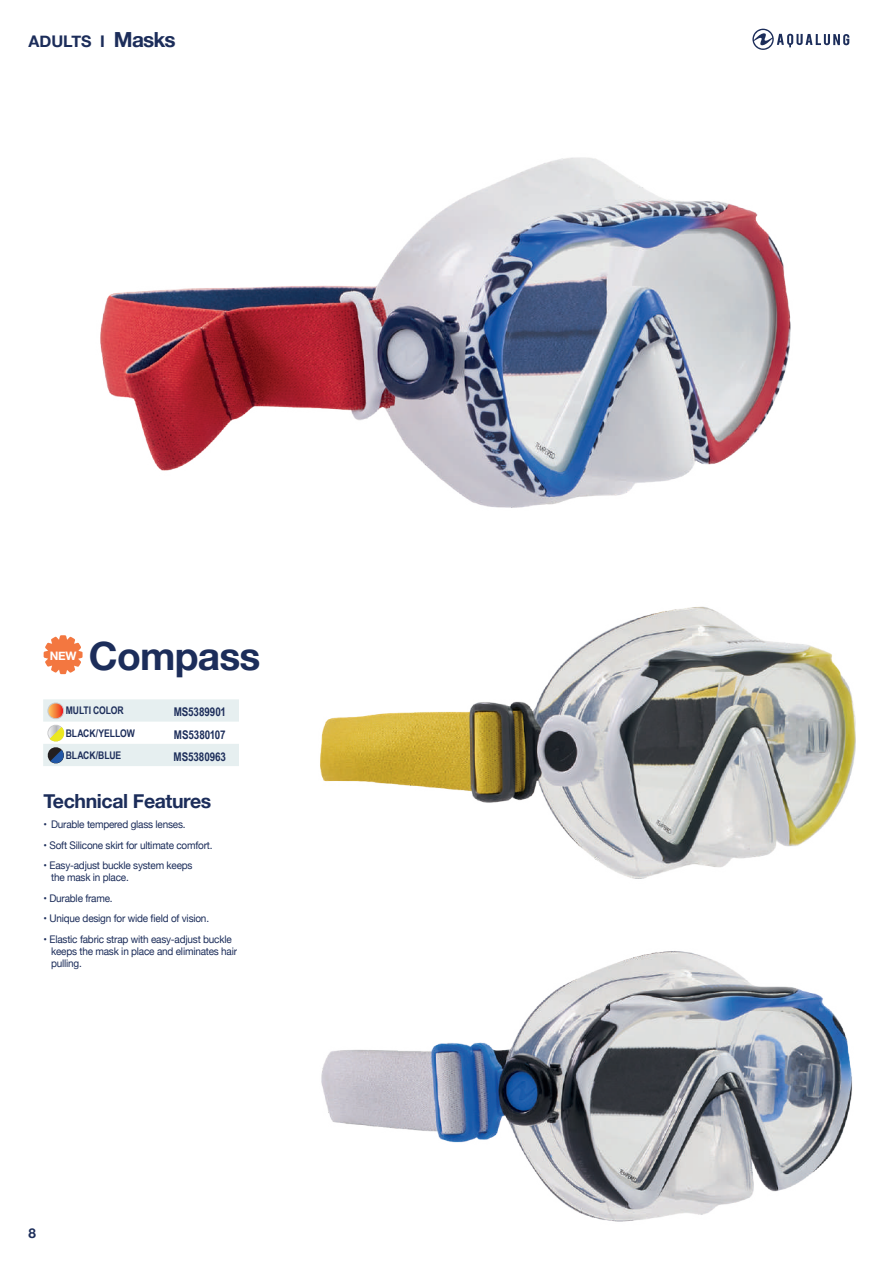
<style>
.page{position:relative;width:893px;height:1263px;background:#fff}
.page>*{position:absolute;margin:0;border:0;box-sizing:border-box;transform-origin:0 0}
.t1{font:700 39px "Helvetica Neue";letter-spacing:-.02em;color:#1c2d5a}
.t2{font:700 19.5px "Helvetica Neue";letter-spacing:-.02em;color:#1c2d5a}
.t3{font:700 16.05px "Helvetica Neue";color:#1c2d5a}
.t4{font:700 13.5px "Helvetica Neue";color:#1c2d5a}
.t5{font:700 12px "Arial Narrow";letter-spacing:-.005em;color:#1c2d5a}
.t6{font:700 11.7px "Helvetica Neue";color:#fff}
.t7{font:10.5px/12px "Helvetica Neue";letter-spacing:-.02em;color:#1c2d5a;scale:.95 1}
.t8{font:700 10.5px "Arial Narrow";letter-spacing:-.005em;color:#1c2d5a}
.s1{font-size:20.85px}
</style>
<div class="page">
<svg style="left:752px;top:29px;width:97px;height:21px"></svg>
<img style="left:100px;top:157px;width:691px;height:331px">
<img style="left:321px;top:1017px;width:531px;height:205px">
<img style="left:320px;top:488px;width:536px;height:529px">
<svg style="left:43px;top:699px;width:196px;height:67px"></svg>
<svg style="left:44px;top:635px;width:39px;height:39px"></svg>
<h3 class="t3" style="left:29px;top:29px;width:149px">ADULTS I <span class="s1">Masks</span></h3>
<h1 class="t1" style="left:89px;top:625px;width:173px">Compass</h1>
<p class="t8" style="left:66px;top:703px;width:60px">MULTI COLOR</p>
<p class="t5" style="left:174px;top:703px;width:54px">MS5389901</p>
<p class="t8" style="left:66px;top:725px;width:71px">BLACK/YELLOW</p>
<p class="t5" style="left:174px;top:725px;width:53px">MS5380107</p>
<p class="t8" style="left:66px;top:747px;width:57px">BLACK/BLUE</p>
<p class="t5" style="left:174px;top:747px;width:54px">MS5380963</p>
<h2 class="t2" style="left:44px;top:786px;width:169px">Technical Features</h2>
<p class="t7" style="left:44px;top:819px;width:151px">• Durable tempered glass lenses.</p>
<p class="t7" style="left:44px;top:840px;width:179px">• Soft Silicone skirt for ultimate comfort.</p>
<p class="t7" style="left:51px;top:860px;width:150px;text-indent:-7px">• Easy-adjust buckle system keeps the mask in place.</p>
<p class="t7" style="left:44px;top:893px;width:74px">• Durable frame.</p>
<p class="t7" style="left:44px;top:913px;width:176px">• Unique design for wide field of vision.</p>
<p class="t7" style="left:51px;top:934px;width:197px;text-indent:-7px">• Elastic fabric strap with easy-adjust buckle keeps the mask in place and eliminates hair pulling.</p>
<p class="t6" style="left:50px;top:646px;width:28px">NEW</p>
<p class="t4" style="left:29px;top:1223px;width:9px">8</p>
</div>
